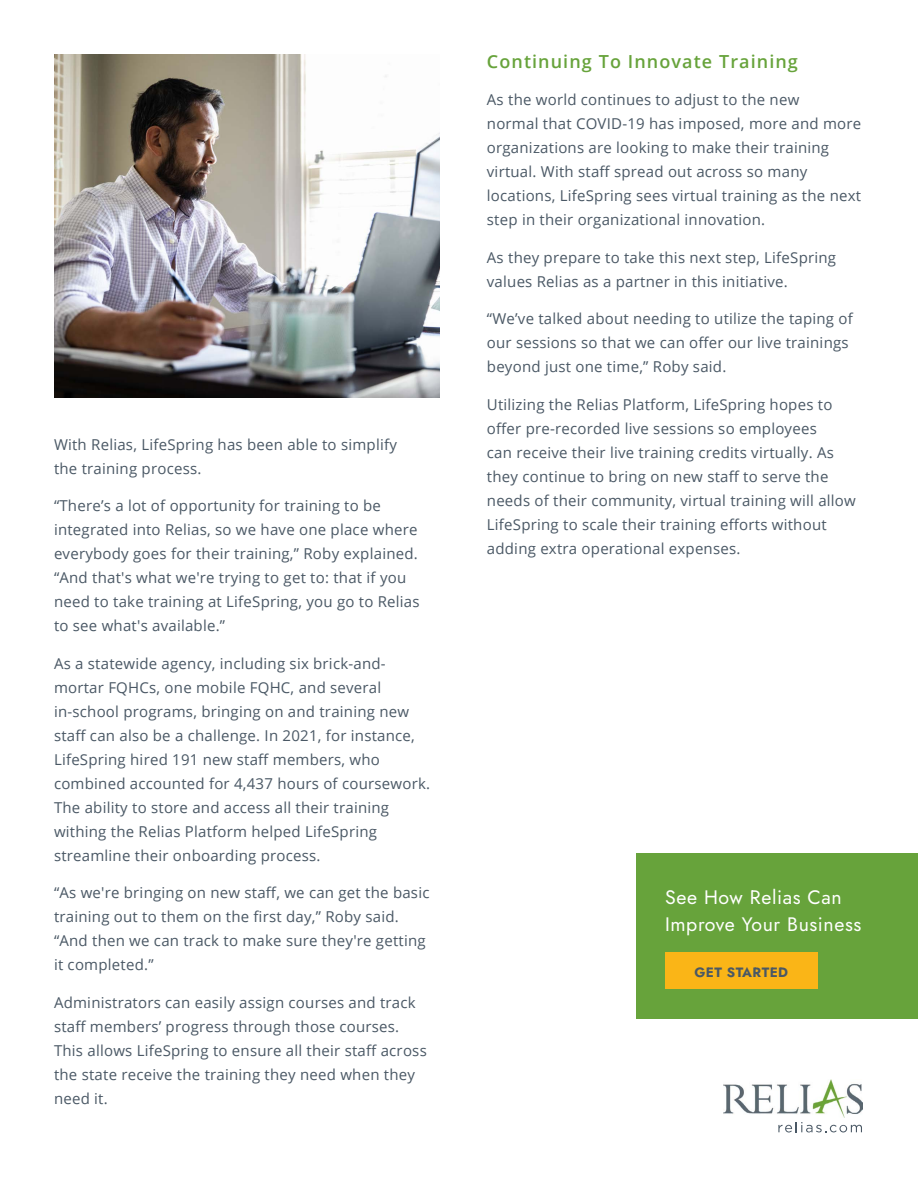
<style>
.page{position:relative;width:918px;height:1188px;background:#fff}
.page>*{position:absolute;margin:0;border:0;box-sizing:border-box;transform-origin:0 0}
.t1{font:19.5px/27px "Jost";letter-spacing:.03em;color:#fff}
.t2{font:600 18px "Open Sans";letter-spacing:.06em;color:#67a33b}
.t3{font:15px/24px "Open Sans";letter-spacing:.015em;color:#4a5865}
.t4{font:700 13.5px "Jost";letter-spacing:.03em;color:#4a5865}
</style>
<div class="page">
<img style="left:724px;top:1080px;width:139px;height:37px">
<svg style="left:778px;top:1122px;width:84px;height:11px"></svg>
<div style="left:636px;top:853px;width:282px;height:166px;background:#67a33b"></div>
<div style="left:665px;top:953px;width:152px;height:36px;background:#fab517"></div>
<img style="left:54px;top:54px;width:386px;height:344px">
<p class="t3" style="left:54px;top:432px;width:344px">With Relias, LifeSpring has been able to simplify the training process.</p>
<p class="t3" style="left:54px;top:494px;width:367px">“There’s a lot of opportunity for training to be integrated into Relias, so we have one place where everybody goes for their training,” Roby explained. “And that's what we're trying to get to: that if you need to take training at LifeSpring, you go to Relias to see what's available.”</p>
<p class="t3" style="left:54px;top:651px;width:378px">As a statewide agency, including six brick-and&shy;mortar FQHCs, one mobile FQHC, and several in-school programs, bringing on and training new staff can also be a challenge. In 2021, for instance, LifeSpring hired 191 new staff members, who combined accounted for 4,437 hours of coursework.<br>The ability to store and access all their training withing the Relias Platform helped LifeSpring streamline their onboarding process.</p>
<p class="t3" style="left:54px;top:881px;width:377px">“As we're bringing on new staff, we can get the basic training out to them on the first day,” Roby said. “And then we can track to make sure they're getting it completed.”</p>
<p class="t3" style="left:54px;top:990px;width:374px">Administrators can easily assign courses and track staff members’ progress through those courses.<br>This allows LifeSpring to ensure all their staff across the state receive the training they need when they need it.</p>
<p class="t2" style="left:487px;top:49px;width:313px">Continuing To Innovate Training</p>
<p class="t3" style="left:487px;top:87px;width:376px">As the world continues to adjust to the new<br>normal that COVID-19 has imposed, more and more organizations are looking to make their training virtual. With staff spread out across so many locations, LifeSpring sees virtual training as the next step in their organizational innovation.</p>
<p class="t3" style="left:487px;top:245px;width:351px">As they prepare to take this next step, LifeSpring values Relias as a partner in this initiative.</p>
<p class="t3" style="left:487px;top:306px;width:367px">“We’ve talked about needing to utilize the taping of our sessions so that we can offer our live trainings beyond just one time,” Roby said.</p>
<p class="t3" style="left:487px;top:392px;width:370px">Utilizing the Relias Platform, LifeSpring hopes to offer pre-recorded live sessions so employees<br>can receive their live training credits virtually. As they continue to bring on new staff to serve the needs of their community, virtual training will allow LifeSpring to scale their training efforts without adding extra operational expenses.</p>
<h1 class="t1" style="left:665px;top:884px;width:198px">See How Relias Can<br>Improve Your Business</h1>
<p class="t4" style="left:694px;top:963px;width:95px">GET STARTED</p>
</div>
